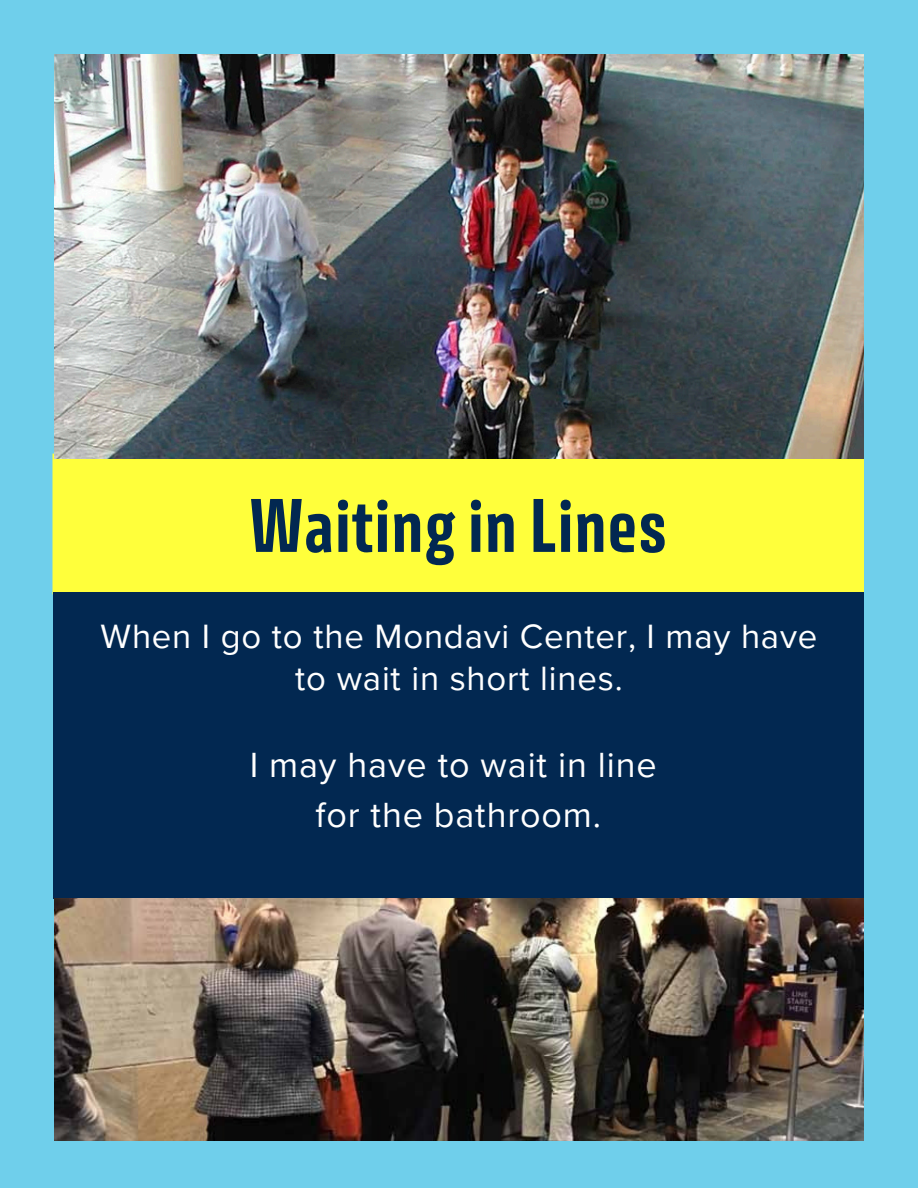
<style>
.page{position:relative;width:918px;height:1188px;background:#6fcfeb}
.page>*{position:absolute;margin:0;border:0;box-sizing:border-box;transform-origin:0 0}
.t1{font:700 67.5px "Avory IPE";letter-spacing:.01em;color:#022851}
.t2{font:36px "Proxima Nova";letter-spacing:.025em;color:#fff}
.t3{font:34.8px/41.7px "Proxima Nova";letter-spacing:.025em;color:#fff;text-align:center}
</style>
<div class="page">
<div style="left:52px;top:454px;width:812px;height:140px;background:#ffff3b"></div>
<div style="left:54px;top:593px;width:810px;height:306px;background:#022851"></div>
<img style="left:54px;top:899px;width:810px;height:241px">
<img style="left:54px;top:54px;width:810px;height:405px">
<p class="t1" style="left:250px;top:492px;width:419px">Waiting in Lines</p>
<p class="t3" style="left:101px;top:616px;width:718px">When I go to the Mondavi Center, I may have to wait in short lines.</p>
<p class="t2" style="left:250px;top:744px;width:408px">I may have to wait in line</p>
<p class="t2" style="left:315px;top:793px;width:287px">for the bathroom.</p>
</div>
